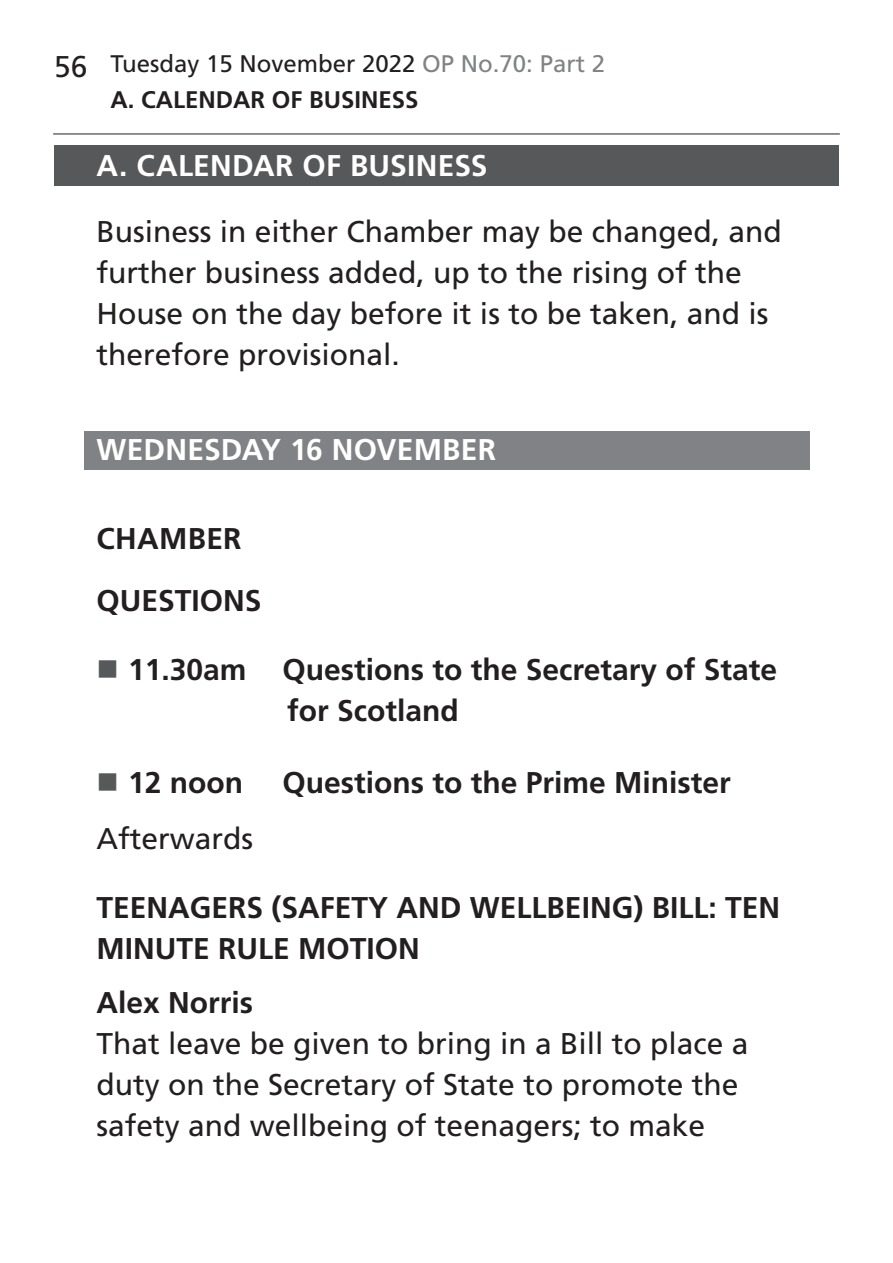
<style>
.page{position:relative;width:893px;height:1263px;background:#fff}
.page>*{position:absolute;margin:0;border:0;box-sizing:border-box;transform-origin:0 0}
.t1{font:30px/41px "Frutiger LT Std";color:#231f20}
.t2{font:700 30px/41px "Frutiger LT Std";color:#231f20}
.t3{font:700 30px "Frutiger LT Std";letter-spacing:.01em;color:#fff}
.t4{font:24px/35.5px "Frutiger LT Std";color:#231f20}
.t5{font:700 24px "Frutiger LT Std";color:#231f20}
.s1{font-size:30px}
.s2{color:#808285}
.s3{font-weight:700}
</style>
<div class="page">
<hr style="left:53px;top:134px;width:787px;height:1px;background:#231f20">
<div style="left:54px;top:146px;width:785px;height:40px;background:#57585a"></div>
<div style="left:84px;top:431px;width:725px;height:38px;background:#808285"></div>
<p class="t4" style="left:111px;top:46px;width:496px;text-indent:-57px"><span class="s1">56</span> Tuesday 15 November 2022 <span class="s2">OP No.70: Part 2<br></span><span class="s3">A. Calendar</span></p>
<p class="t5" style="left:272px;top:85px;width:67px">of Business</p>
<p class="t3" style="left:97px;top:148px;width:392px">A. CALENDAR OF BUSINESS</p>
<p class="t1" style="left:97px;top:211px;width:687px">Business in either Chamber may be changed, and further business added, up to the rising of the House on the day before it is to be taken, and is therefore provisional.</p>
<p class="t3" style="left:97px;top:432px;width:401px">WEDNESDAY 16 NOVEMBER</p>
<p class="t2" style="left:97px;top:507px;width:167px;line-height:62.1px">CHAMBER<br>QUESTIONS</p>
<p class="t2" style="left:287px;top:649px;width:492px;text-indent:-159px">11.30am Questions to the Secretary of State for Scotland</p>
<p class="t2" style="left:128px;top:762px;width:117px">12 noon</p>
<p class="t2" style="left:283px;top:762px;width:450px">Questions to the Prime Minister</p>
<p class="t1" style="left:97px;top:818px;width:158px">Afterwards</p>
<p class="t2" style="left:97px;top:887px;width:685px">TEENAGERS (SAFETY AND WELLBEING) BILL: TEN<br>MINUTE RULE MOTION</p>
<p class="t2" style="left:97px;top:982px;width:158px">Alex Norris</p>
<p class="t1" style="left:97px;top:1023px;width:653px">That leave be given to bring in a Bill to place a duty on the Secretary of State to promote the safety and wellbeing of teenagers; to make</p>
</div>
